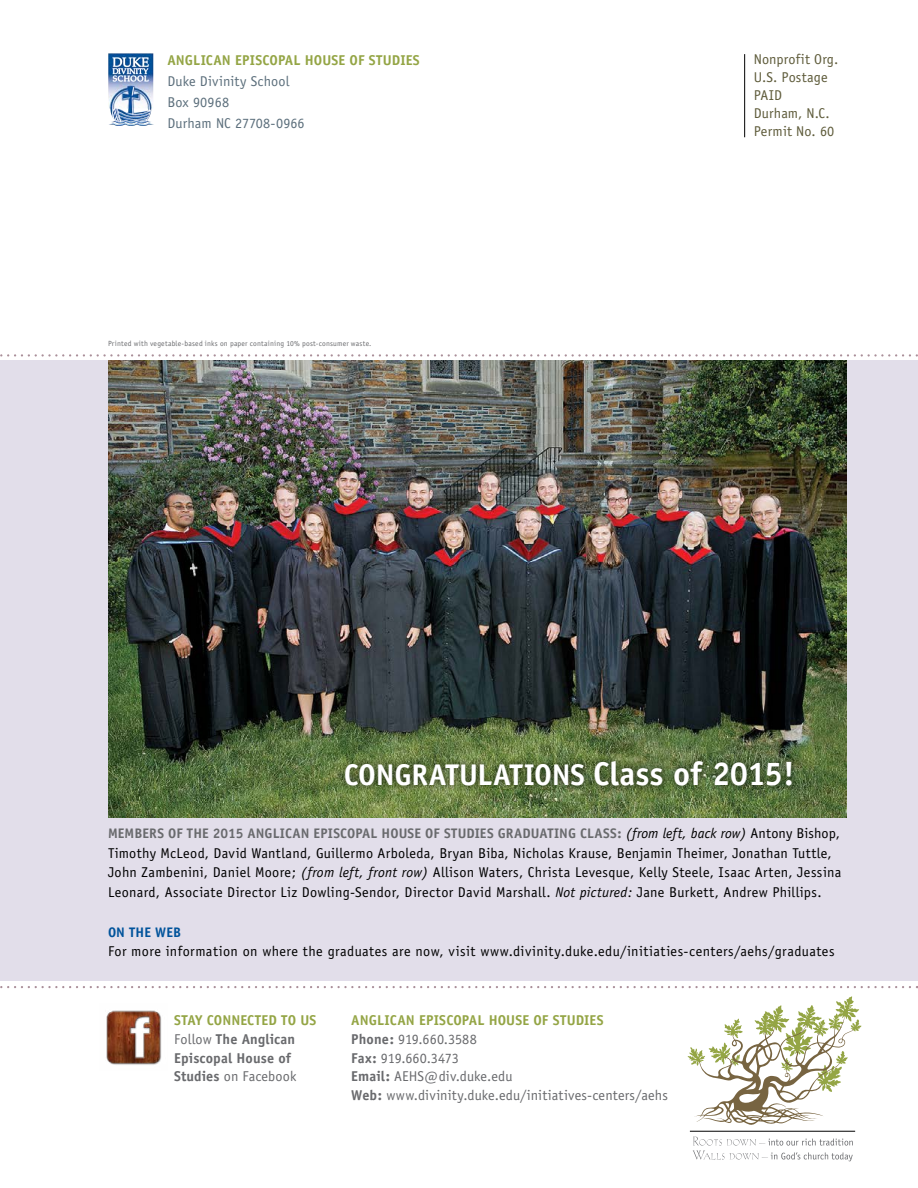
<style>
.page{position:relative;width:918px;height:1188px;background:#fff}
.page>*{position:absolute;margin:0;border:0;box-sizing:border-box;transform-origin:0 0}
.Byline{font:700 30px "Officina Sans";letter-spacing:-.01em;color:#fff}
.SAN_SERIF___no_inden{font:14.25px/19.5px "Officina Sans";letter-spacing:.025em;color:#000}
.SERIF___no_indent{font:14.25px "Officina Sans";letter-spacing:.005em;color:#696a6d}
.SERIF___no_indent-2{font:700 14.25px "Officina Sans";letter-spacing:.005em;color:#94a545}
.SERIF___no_indent-3{font:14.25px "Officina Sans";letter-spacing:.01em;color:#5e5b3a}
.SERIF___no_indent-4{font:700 14.25px/18.8px "Officina Sans";letter-spacing:.01em;color:#696a6d}
.SERIF___no_indent-5{font:14.25px "Officina Sans";letter-spacing:.005em;color:#5c6f7c}
.SAN_SERIF___no_inden-2{font:700 13.8px "Officina Sans";letter-spacing:.005em;color:#696a6d}
.SAN_SERIF___no_inden-3{font:700 13.8px "Officina Sans";letter-spacing:.005em;color:#00539b}
.text{font:7.5px "Officina Sans";letter-spacing:.025em;color:#696a6d}
.s1{font-size:33px}
.s2{font-weight:400;font-style:italic;font-size:14.25px;color:#000}
.s3{font-weight:400;font-size:14.25px;color:#000}
.s4{font-style:italic}
.s5{font-weight:400}
.s6{font-weight:700}
</style>
<div class="page">
<div style="left:0;top:360px;width:918px;height:621px;background:#e2deea"></div>
<img style="left:108px;top:360px;width:738px;height:457px">
<img style="left:108px;top:53px;width:9px;height:67px">
<hr style="left:744px;top:54px;width:1px;height:83px;background:#000">
<svg style="left:0;top:986px;width:918px;height:2px"></svg>
<img style="left:106px;top:1010px;width:56px;height:55px">
<svg style="left:688px;top:996px;width:173px;height:129px"></svg>
<svg style="left:693px;top:1137px;width:160px;height:24px"></svg>
<hr style="left:690px;top:1131px;width:165px;height:1px;background:#000">
<svg style="left:0;top:354px;width:918px;height:3px"></svg>
<div style="left:338px;top:753px;width:461px;height:40px;background:#000;opacity:.5"></div>
<p class="SERIF___no_indent-2" style="left:167px;top:51px;width:254px">ANGLICAN EPISCOPAL HOUSE OF STUDIES</p>
<p class="SERIF___no_indent-5" style="left:167px;top:72px;width:124px">Duke Divinity School</p>
<p class="SERIF___no_indent-5" style="left:167px;top:93px;width:63px">Box 90968</p>
<p class="SERIF___no_indent-5" style="left:167px;top:114px;width:139px">Durham NC 27708-0966</p>
<p class="text" style="left:108px;top:340px;width:265px">Printed with vegetable-based inks on paper containing 10% post-consumer waste.</p>
<p class="SERIF___no_indent-3" style="left:754px;top:51px;width:86px">Nonprofit Org.</p>
<p class="SERIF___no_indent-3" style="left:754px;top:69px;width:75px">U.S. Postage</p>
<p class="SERIF___no_indent-3" style="left:754px;top:87px;width:30px">PAID</p>
<p class="SERIF___no_indent-3" style="left:754px;top:105px;width:77px">Durham, N.C.</p>
<p class="SERIF___no_indent-3" style="left:754px;top:123px;width:82px">Permit No. 60</p>
<p class="Byline" style="left:344px;top:756px;width:452px">CONGRATULATIONS <span class="s1">Class of 2015!</span></p>
<p class="SAN_SERIF___no_inden-2" style="left:108px;top:825px;width:733px">MEMBERS OF THE 2015 ANGLICAN EPISCOPAL HOUSE OF STUDIES GRADUATING CLASS: <span class="s2">(from left, back row)</span> <span class="s3">Antony Bishop,</span></p>
<p class="SAN_SERIF___no_inden" style="left:108px;top:843px;width:735px">Timothy McLeod, David Wantland, Guillermo Arboleda, Bryan Biba, Nicholas Krause, Benjamin Theimer, Jonathan Tuttle,<br>John Zambenini, Daniel Moore; <span class="s4">(from left, front row)</span> Allison Waters, Christa Levesque, Kelly Steele, Isaac Arten, Jessina<br>Leonard, Associate Director Liz Dowling-Sendor, Director David Marshall. <span class="s4">Not pictured:</span> Jane Burkett, Andrew Phillips.</p>
<p class="SAN_SERIF___no_inden-3" style="left:108px;top:924px;width:75px">ON THE WEB</p>
<p class="SAN_SERIF___no_inden" style="left:108px;top:942px;width:728px">For more information on where the graduates are now, visit www.divinity.duke.edu/initiaties-centers/aehs/graduates</p>
<p class="SERIF___no_indent-2" style="left:174px;top:1011px;width:144px">STAY CONNECTED TO US</p>
<p class="SERIF___no_indent-4" style="left:174px;top:1030px;width:124px"><span class="s5">Follow</span> The Anglican<br>Episcopal House of<br>Studies <span class="s5">on Facebook</span></p>
<p class="SERIF___no_indent-2" style="left:351px;top:1011px;width:254px">ANGLICAN EPISCOPAL HOUSE OF STUDIES</p>
<p class="SERIF___no_indent" style="left:351px;top:1031px;width:127px"><span class="s6">Phone:</span> 919.660.3588</p>
<p class="SERIF___no_indent" style="left:351px;top:1050px;width:109px"><span class="s6">Fax:</span> 919.660.3473</p>
<p class="SERIF___no_indent" style="left:351px;top:1068px;width:163px"><span class="s6">Email:</span> AEHS@div.duke.edu</p>
<p class="SERIF___no_indent" style="left:351px;top:1087px;width:318px"><span class="s6">Web:</span> www.divinity.duke.edu/initiatives-centers/aehs</p>
</div>
